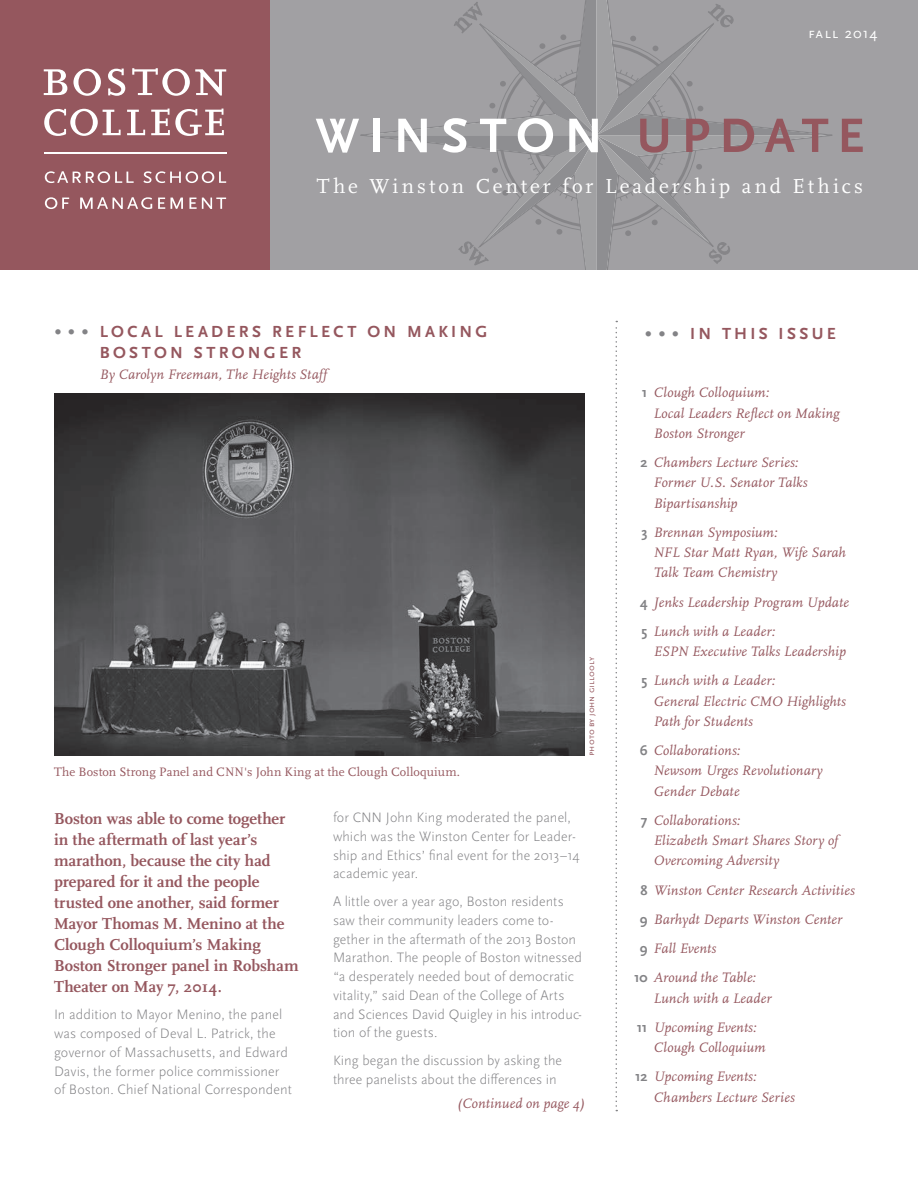
<style>
.page{position:relative;width:918px;height:1188px;background:#fff}
.page>*{position:absolute;margin:0;border:0;box-sizing:border-box;transform-origin:0 0}
.t1{font:700 50.4px "Scala Sans OT";letter-spacing:.195em;color:#fff}
.t2{font:italic 22.5px "Scala OT";color:#838386}
.t3{font:21.15px "Scala";letter-spacing:.145em;color:#fff}
.t4{font:700 16.8px/20.7px "Scala Sans OT";letter-spacing:.195em;color:#95575e}
.t5{font:700 16.5px/21px "Scala";color:#95575e}
.t6{font:15px "Scala Sans OT";letter-spacing:.065em;color:#fff}
.t7{font:italic 14.25px/20.2px "Scala";letter-spacing:.01em;color:#95575e}
.t8{font:300 14.25px/18.8px "Scala Sans OT";letter-spacing:.005em;color:#838386}
.t9{font:12.75px "Scala";letter-spacing:.01em;color:#95575e}
.t10{font:9px "Scala Sans OT";letter-spacing:.005em;color:#95575e}
.s1{color:#95575e}
.s2{font-family:"Scala OT";font-weight:400;font-style:italic;font-size:22.5px;color:#838386}
.s3{font-family:"Scala Sans OT";font-weight:700;font-style:normal;color:#838386}
</style>
<div class="page">
<img style="left:54px;top:393px;width:531px;height:363px">
<svg style="left:616px;top:321px;width:1px;height:790px"></svg>
<div style="left:0;top:0;width:918px;height:270px;background:#a1a0a3"></div>
<svg style="left:364px;top:0;width:464px;height:270px"></svg>
<div style="left:0;top:0;width:270px;height:270px;background:#95575e"></div>
<hr style="left:44px;top:153px;width:182px;height:1px;background:#fff">
<svg style="left:45px;top:197px;width:181px;height:12px"></svg>
<svg style="left:45px;top:171px;width:181px;height:12px"></svg>
<svg style="left:132px;top:68px;width:94px;height:28px"></svg>
<svg style="left:108px;top:69px;width:17px;height:27px"></svg>
<svg style="left:73px;top:69px;width:28px;height:27px"></svg>
<svg style="left:44px;top:69px;width:23px;height:26px"></svg>
<svg style="left:151px;top:109px;width:73px;height:27px"></svg>
<svg style="left:127px;top:110px;width:18px;height:25px"></svg>
<svg style="left:44px;top:109px;width:77px;height:27px"></svg>
<p class="t6" style="left:808px;top:25px;width:71px">fall 2014</p>
<h1 class="t1" style="left:316px;top:107px;width:550px">WINSTON <span class="s1">UPDATE</span></h1>
<h3 class="t3" style="left:317px;top:174px;width:548px">The Winston Center for Leadership and Ethics</h3>
<h2 class="t2" style="left:54px;top:317px;width:37px">• • •</h2>
<p class="t4" style="left:100px;top:322px;width:389px">LOCAL LEADERS REFLECT ON MAKING<br>BOSTON STRONGER</p>
<p class="t7" style="left:100px;top:364px;width:229px">By Carolyn Freeman, The Heights Staff</p>
<p class="t4" style="left:645px;top:323px;width:193px"><span class="s2">• • •</span> IN THIS ISSUE</p>
<p class="t9" style="left:54px;top:765px;width:408px">The Boston Strong Panel and CNN's John King at the Clough Colloquium.</p>
<p class="t10" style="left:586px;top:756px;width:100px;rotate:-90deg">Photo by John Gillooly</p>
<p class="t5" style="left:54px;top:808px;width:246px">Boston was able to come together in the aftermath of last year’s marathon, because the city had prepared for it and the people trusted one another, said former<br>Mayor Thomas M. Menino at the<br>Clough Colloquium’s Making<br>Boston Stronger panel in Robsham<br>Theater on May 7, 2014.</p>
<p class="t8" style="left:54px;top:1006px;width:240px">In addition to Mayor Menino, the panel was composed of Deval L. Patrick, the governor of Massachusetts, and Edward Davis, the former police commissioner of Boston. Chief National Correspondent</p>
<p class="t8" style="left:333px;top:808px;width:248px">for CNN John King moderated the panel, which was the Winston Center for Leader&shy;ship and Ethics’ final event for the 2013–14 academic year.</p>
<p class="t8" style="left:333px;top:892px;width:250px">A little over a year ago, Boston residents saw their community leaders come to&shy;gether in the aftermath of the 2013 Boston Marathon. The people of Boston witnessed “a desperately needed bout of democratic vitality,” said Dean of the College of Arts and Sciences David Quigley in his introduc&shy;tion of the guests.</p>
<p class="t8" style="left:333px;top:1051px;width:231px">King began the discussion by asking the three panelists about the differences in</p>
<p class="t7" style="left:457px;top:1093px;width:130px">(Continued on page 4)</p>
<p class="t7" style="left:653px;top:383px;width:187px;text-indent:-11px"><span class="s3">1</span> Clough Colloquium:<br>Local Leaders Reflect on Making<br>Boston Stronger</p>
<p class="t7" style="left:653px;top:453px;width:156px;text-indent:-13px"><span class="s3">2</span> Chambers Lecture Series:<br>Former U.S. Senator Talks<br>Bipartisanship</p>
<p class="t7" style="left:653px;top:523px;width:194px;text-indent:-12px"><span class="s3">3</span> Brennan Symposium:<br>NFL Star Matt Ryan, Wife Sarah<br>Talk Team Chemistry</p>
<p class="t7" style="left:640px;top:588px;width:211px;line-height:29.2px"><span class="s3">4</span> Jenks Leadership Program Update<br><span class="s3">5</span> Lunch with a Leader:</p>
<p class="t7" style="left:642px;top:637px;width:206px;line-height:29.2px;text-indent:12px">ESPN Executive Talks Leadership<br><span class="s3">5</span> Lunch with a Leader:</p>
<p class="t7" style="left:653px;top:691px;width:194px">General Electric CMO Highlights<br>Path for Students</p>
<p class="t7" style="left:653px;top:741px;width:171px;text-indent:-14px"><span class="s3">6</span> Collaborations:<br>Newsom Urges Revolutionary<br>Gender Debate</p>
<p class="t7" style="left:653px;top:811px;width:186px;text-indent:-13px"><span class="s3">7</span> Collaborations:<br>Elizabeth Smart Shares Story of<br>Overcoming Adversity</p>
<p class="t7" style="left:640px;top:880px;width:216px"><span class="s3">8</span> Winston Center Research Activities</p>
<p class="t7" style="left:640px;top:910px;width:204px"><span class="s3">9</span> Barhydt Departs Winston Center</p>
<p class="t7" style="left:640px;top:939px;width:78px"><span class="s3">9</span> Fall Events</p>
<p class="t7" style="left:634px;top:968px;width:123px"><span class="s3">10</span> Around the Table:</p>
<p class="t7" style="left:637px;top:984px;width:136px;line-height:29.2px;text-indent:17px">Lunch with a Leader<br><span class="s3">11</span> Upcoming Events:</p>
<p class="t7" style="left:635px;top:1033px;width:132px;line-height:29.2px;text-indent:18px">Clough Colloquium<br><span class="s3">12</span> Upcoming Events:</p>
<p class="t7" style="left:653px;top:1087px;width:143px">Chambers Lecture Series</p>
</div>
